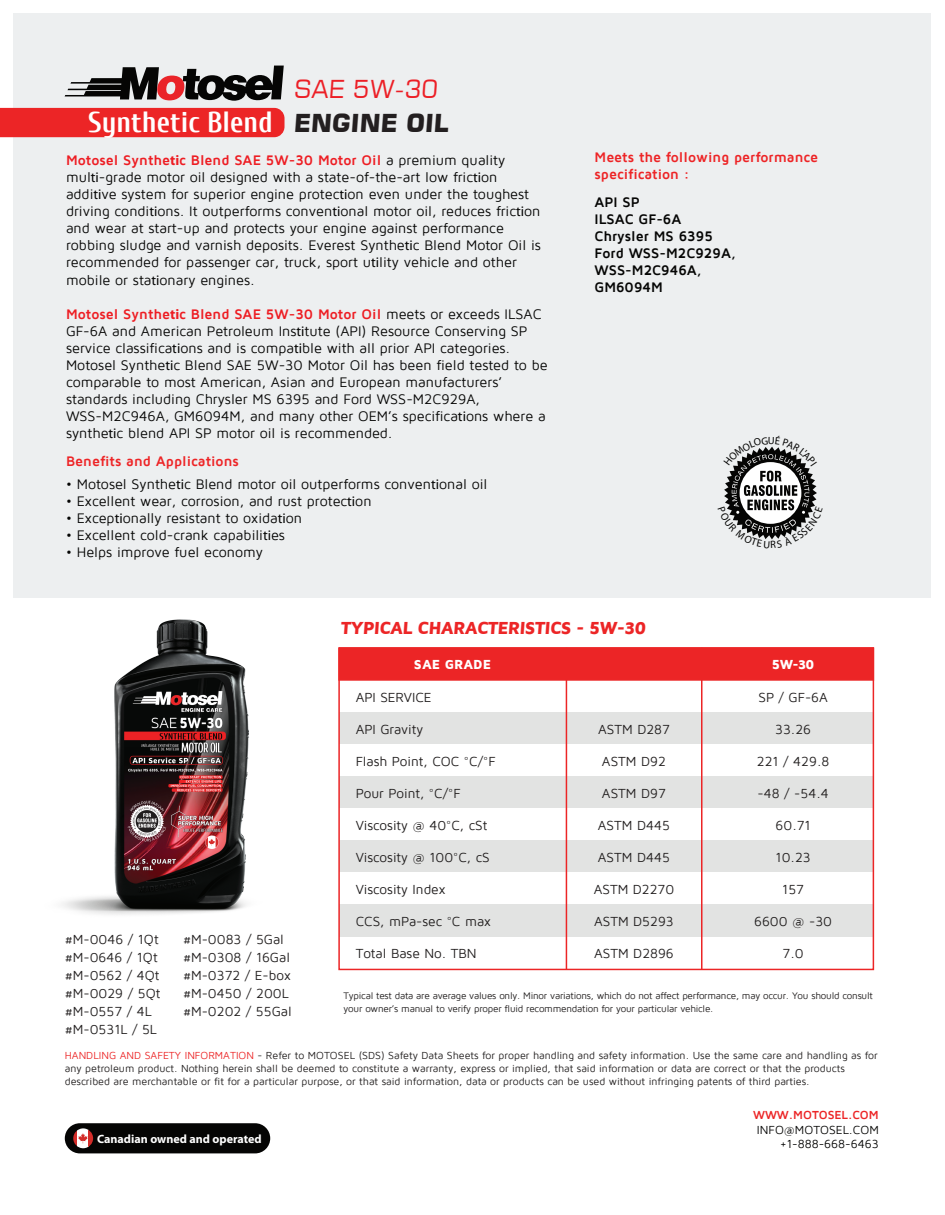
<style>
.page{position:relative;width:945px;height:1215px;background:#fff}
.page>*{position:absolute;margin:0;border:0;box-sizing:border-box;transform-origin:0 0}
.t1{font:700 29.1px "Cuprum";color:#fff}
.t2{font:700 24.75px "Square 721 BT";color:#231f20}
.t3{font:24.75px "Square 721 BT";color:#ec1f26}
.t4{font:900 18px "Maven Pro";color:#ec2526}
.t5{font:14.25px/17.1px "Maven Pro";color:#050504}
.t6{font:700 14.25px/17.1px "Maven Pro";color:#ed2426}
.t7{font:700 14.25px/17.1px "Maven Pro";color:#050504}
.t8{font:13.5px/18px "Maven Pro";color:#211e1e}
.t9{font:900 13.5px "Maven Pro";color:#fff}
.t10{font:12px/14.4px "Maven Pro";color:#050504;text-align:right}
.t11{font:700 12px "Myriad Pro";color:#fff}
.t12{font:700 12px "Maven Pro";letter-spacing:-.005em;color:#ec2526}
.t13{font:10.5px/12.6px "Maven Pro";color:#211e1e}
.t14{font:9.75px/12.6px "Maven Pro";letter-spacing:-.02em;color:#211e1e}
.s1{font-weight:700;color:#ee1d23}
.s2{font-family:"Myriad Pro";font-weight:700;color:#ee1d23}
.s3{font-family:"Myriad Pro"}
.s4{color:#ec2526}
</style>
<div class="page">
<div style="left:14px;top:14px;width:918px;height:584px;background:#edeff0"></div>
<svg style="left:0;top:107px;width:285px;height:31px;background:#ec3132"></svg>
<svg style="left:65px;top:66px;width:219px;height:35px"></svg>
<img style="left:62px;top:619px;width:187px;height:296px">
<div style="left:339px;top:712px;width:534px;height:32px;background:#e2e3e2"></div>
<div style="left:339px;top:776px;width:534px;height:32px;background:#e2e3e2"></div>
<div style="left:339px;top:840px;width:534px;height:33px;background:#e2e3e2"></div>
<div style="left:339px;top:905px;width:534px;height:32px;background:#e2e3e2"></div>
<div style="left:338px;top:647px;width:536px;height:34px;background:#ec2526;border:2px solid #ec2526"></div>
<div style="left:338px;top:647px;width:536px;height:323px;border:2px solid #ec2526"></div>
<hr style="left:566px;top:648px;width:1px;height:321px;background:#ec2526">
<hr style="left:701px;top:648px;width:2px;height:321px;background:#ec2526">
<div style="left:65px;top:1123px;width:205px;height:30px;background:#050504;border-radius:15px"></div>
<svg style="left:73px;top:1130px;width:4px;height:16px"></svg>
<div style="left:77px;top:1128px;width:12px;height:20px;background:#fff"></div>
<svg style="left:89px;top:1130px;width:4px;height:17px"></svg>
<svg style="left:78px;top:1133px;width:10px;height:10px"></svg>
<svg style="left:724px;top:446px;width:93px;height:94px"></svg>
<h1 class="t1" style="left:88px;top:105px;width:186px">Synthetic Blend</h1>
<h2 class="t3" style="left:294px;top:73px;width:148px">SAE 5W-30</h2>
<h2 class="t2" style="left:294px;top:108px;width:159px">ENGINE OIL</h2>
<p class="t5" style="left:66px;top:152px;width:476px"><span class="s1">Motosel Synthe</span><span class="s2">ti</span><span class="s1">c Blend SAE 5W-30 Motor Oil</span> a premium quality mul<span class="s3">ti</span>-grade motor oil designed with a state-of-the-art low fric<span class="s3">ti</span>on addi<span class="s3">ti</span>ve system for superior engine protec<span class="s3">ti</span>on even under the toughest driving condi<span class="s3">ti</span>ons. It outperforms conven<span class="s3">ti</span>onal motor oil, reduces fric<span class="s3">ti</span>on and wear at start-up and protects your engine against performance robbing sludge and varnish deposits. Everest Synthe<span class="s3">ti</span>c Blend Motor Oil is recommended for passenger car, truck, sport u<span class="s3">ti</span>lity vehicle and other mobile or sta<span class="s3">ti</span>onary engines.</p>
<p class="t5" style="left:66px;top:306px;width:483px"><span class="s1">Motosel Synthe</span><span class="s2">ti</span><span class="s1">c Blend SAE 5W-30 Motor Oil</span> meets or exceeds ILSAC GF-6A and American Petroleum Ins<span class="s3">ti</span>tute (API) Resource Conserving SP service classifica<span class="s3">ti</span>ons and is compa<span class="s3">ti</span>ble with all prior API categories.<br>Motosel Synthe<span class="s3">ti</span>c Blend SAE 5W-30 Motor Oil has been field tested to be comparable to most American, Asian and European manufacturers’ standards including Chrysler MS 6395 and Ford WSS-M2C929A, WSS-M2C946A, GM6094M, and many other OEM’s specifica<span class="s3">ti</span>ons where a synthe<span class="s3">ti</span>c blend API SP motor oil is recommended.</p>
<p class="t6" style="left:66px;top:453px;width:174px">Benefits and Applications</p>
<p class="t5" style="left:66px;top:476px;width:423px">• Motosel Synthe<span class="s3">ti</span>c Blend motor oil outperforms conven<span class="s3">ti</span>onal oil</p>
<p class="t5" style="left:66px;top:493px;width:307px">• Excellent wear, corrosion, and rust protec<span class="s3">ti</span>on</p>
<p class="t5" style="left:66px;top:510px;width:238px">• Excep<span class="s3">ti</span>onally resistant to oxida<span class="s3">ti</span>on</p>
<p class="t5" style="left:66px;top:527px;width:221px">• Excellent cold-crank capabili<span class="s3">ti</span>es</p>
<p class="t5" style="left:66px;top:544px;width:199px">• Helps improve fuel economy</p>
<p class="t6" style="left:595px;top:149px;width:225px">Meets the following performance specification :</p>
<p class="t7" style="left:595px;top:194px;width:143px">API SP<br>ILSAC GF-6A<br>Chrysler MS 6395<br>Ford WSS-M2C929A,<br>WSS-M2C946A,<br>GM6094M</p>
<p class="t4" style="left:341px;top:618px;width:308px">TYPICAL CHARACTERISTICS - 5W-30</p>
<p class="t9" style="left:414px;top:657px;width:79px">SAE GRADE</p>
<p class="t8" style="left:356px;top:689px;width:77px">API SERVICE</p>
<p class="t8" style="left:356px;top:721px;width:69px">API Gravity</p>
<p class="t8" style="left:356px;top:752px;width:141px">Flash Point, COC °C/°F</p>
<p class="t8" style="left:356px;top:784px;width:106px">Pour Point, °C/°F</p>
<p class="t8" style="left:356px;top:816px;width:133px">Viscosity @ 40°C, cSt</p>
<p class="t8" style="left:356px;top:848px;width:135px">Viscosity @ 100°C, cS</p>
<p class="t8" style="left:356px;top:880px;width:91px">Viscosity Index</p>
<p class="t8" style="left:356px;top:912px;width:137px">CCS, mPa-sec °C max</p>
<p class="t8" style="left:356px;top:944px;width:123px">Total Base No. TBN</p>
<p class="t9" style="left:772px;top:658px;width:44px">5W-30</p>
<p class="t8" style="left:758px;top:689px;width:71px">SP / GF-6A</p>
<p class="t8" style="left:775px;top:721px;width:37px">33.26</p>
<p class="t8" style="left:757px;top:753px;width:74px">221 / 429.8</p>
<p class="t8" style="left:758px;top:784px;width:73px">-48 / -54.4</p>
<p class="t8" style="left:776px;top:816px;width:36px">60.71</p>
<p class="t8" style="left:776px;top:848px;width:37px">10.23</p>
<p class="t8" style="left:782px;top:880px;width:23px">157</p>
<p class="t8" style="left:754px;top:912px;width:79px">6600 @ -30</p>
<p class="t8" style="left:783px;top:944px;width:23px">7.0</p>
<p class="t8" style="left:598px;top:721px;width:73px">ASTM D287</p>
<p class="t8" style="left:602px;top:752px;width:66px">ASTM D92</p>
<p class="t8" style="left:602px;top:784px;width:65px">ASTM D97</p>
<p class="t8" style="left:598px;top:816px;width:74px">ASTM D445</p>
<p class="t8" style="left:598px;top:848px;width:74px">ASTM D445</p>
<p class="t8" style="left:594px;top:880px;width:82px">ASTM D2270</p>
<p class="t8" style="left:594px;top:912px;width:81px">ASTM D5293</p>
<p class="t8" style="left:594px;top:944px;width:81px">ASTM D2896</p>
<p class="t8" style="left:65px;top:930px;width:97px">#M-0046 / 1Qt #M-0646 / 1Qt #M-0562 / 4Qt #M-0029 / 5Qt #M-0557 / 4L #M-0531L / 5L</p>
<p class="t8" style="left:183px;top:930px;width:110px">#M-0083 / 5Gal #M-0308 / 16Gal #M-0372 / E-box #M-0450 / 200L #M-0202 / 55Gal</p>
<p class="t14" style="left:344px;top:989px;width:531px">Typical test data are average values only. Minor variations, which do not affect performance, may occur. You should consult your owner’s manual to verify proper fluid recommendation for your particular vehicle.</p>
<p class="t13" style="left:65px;top:1050px;width:815px"><span class="s4">HANDLING AND SAFETY INFORMATION</span> - Refer to MOTOSEL (SDS) Safety Data Sheets for proper handling and safety information. Use the same care and handling as for any petroleum product. Nothing herein shall be deemed to constitute a warranty, express or implied, that said information or data are correct or that the products described are merchantable or fit for a particular purpose, or that said information, data or products can be used without infringing patents of third parties.</p>
<p class="t12" style="left:753px;top:1109px;width:127px">WWW.MOTOSEL.COM</p>
<p class="t10" style="left:757px;top:1123px;width:123px">INFO@MOTOSEL.COM +1-888-668-6463</p>
<p class="t11" style="left:97px;top:1131px;width:166px">Canadian owned and operated</p>
</div>
